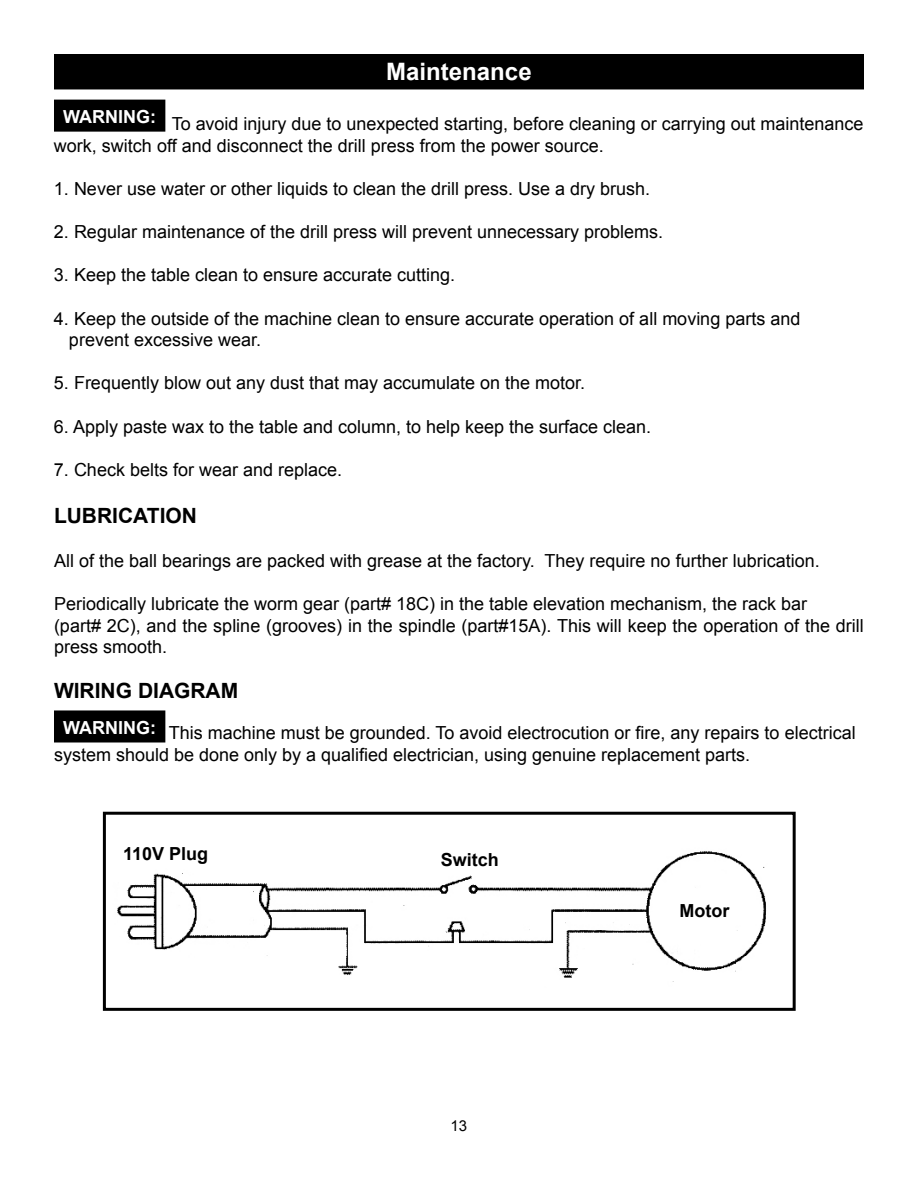
<style>
.page{position:relative;width:918px;height:1188px;background:#fff}
.page>*{position:absolute;margin:0;border:0;box-sizing:border-box;transform-origin:0 0}
.t1{font:700 24px "Arial";color:#fff}
.t2{font:700 21px "Arial";color:#000}
.t3{font:18px/21.6px "Arial";color:#000}
.t4{font:700 18px "Arial";color:#000}
.t5{font:700 18px "Arial";color:#fff}
.t6{font:15px "Arial";color:#000}
</style>
<div class="page">
<img style="left:117px;top:851px;width:650px;height:131px">
<div style="left:55px;top:55px;width:808px;height:34px;background:#000"></div>
<div style="left:54px;top:54px;width:810px;height:35px;border:2px solid #000"></div>
<div style="left:55px;top:100px;width:110px;height:31px;background:#000"></div>
<div style="left:54px;top:100px;width:111px;height:32px;border:2px solid #000"></div>
<div style="left:55px;top:711px;width:110px;height:31px;background:#000"></div>
<div style="left:54px;top:710px;width:111px;height:32px;border:2px solid #000"></div>
<div style="left:103px;top:812px;width:693px;height:199px;border:3px solid #000"></div>
<h1 class="t1" style="left:386px;top:56px;width:147px">Maintenance</h1>
<p class="t3" style="left:54px;top:113px;width:811px;text-indent:118px">To avoid injury due to unexpected starting, before cleaning or carrying out maintenance work, switch off and disconnect the drill press from the power source.</p>
<p class="t3" style="left:54px;top:178px;width:598px">1. Never use water or other liquids to clean the drill press. Use a dry brush.</p>
<p class="t3" style="left:54px;top:221px;width:611px">2. Regular maintenance of the drill press will prevent unnecessary problems.</p>
<p class="t3" style="left:54px;top:264px;width:403px">3. Keep the table clean to ensure accurate cutting.</p>
<p class="t3" style="left:69px;top:308px;width:733px;text-indent:-15px">4. Keep the outside of the machine clean to ensure accurate operation of all moving parts and prevent excessive wear.</p>
<p class="t3" style="left:54px;top:372px;width:533px">5. Frequently blow out any dust that may accumulate on the motor.</p>
<p class="t3" style="left:54px;top:416px;width:599px">6. Apply paste wax to the table and column, to help keep the surface clean.</p>
<p class="t3" style="left:54px;top:459px;width:290px">7. Check belts for wear and replace.</p>
<p class="t5" style="left:63px;top:105px;width:94px">WARNING:</p>
<p class="t2" style="left:54px;top:501px;width:145px">LUBRICATION</p>
<p class="t3" style="left:54px;top:550px;width:767px">All of the ball bearings are packed with grease at the factory. They require no further lubrication.</p>
<p class="t3" style="left:54px;top:593px;width:811px">Periodically lubricate the worm gear (part# 18C) in the table elevation mechanism, the rack bar<br>(part# 2C), and the spline (grooves) in the spindle (part#15A). This will keep the operation of the drill press smooth.</p>
<p class="t2" style="left:54px;top:677px;width:186px">WIRING DIAGRAM</p>
<p class="t3" style="left:54px;top:722px;width:803px;text-indent:115px">This machine must be grounded. To avoid electrocution or fire, any repairs to electrical system should be done only by a qualified electrician, using genuine replacement parts.</p>
<p class="t5" style="left:63px;top:715px;width:94px">WARNING:</p>
<p class="t4" style="left:123px;top:842px;width:87px">110V Plug</p>
<p class="t4" style="left:441px;top:848px;width:60px">Switch</p>
<p class="t6" style="left:451px;top:1116px;width:18px">13</p>
<p class="t4" style="left:679px;top:899px;width:51px">Motor</p>
</div>
